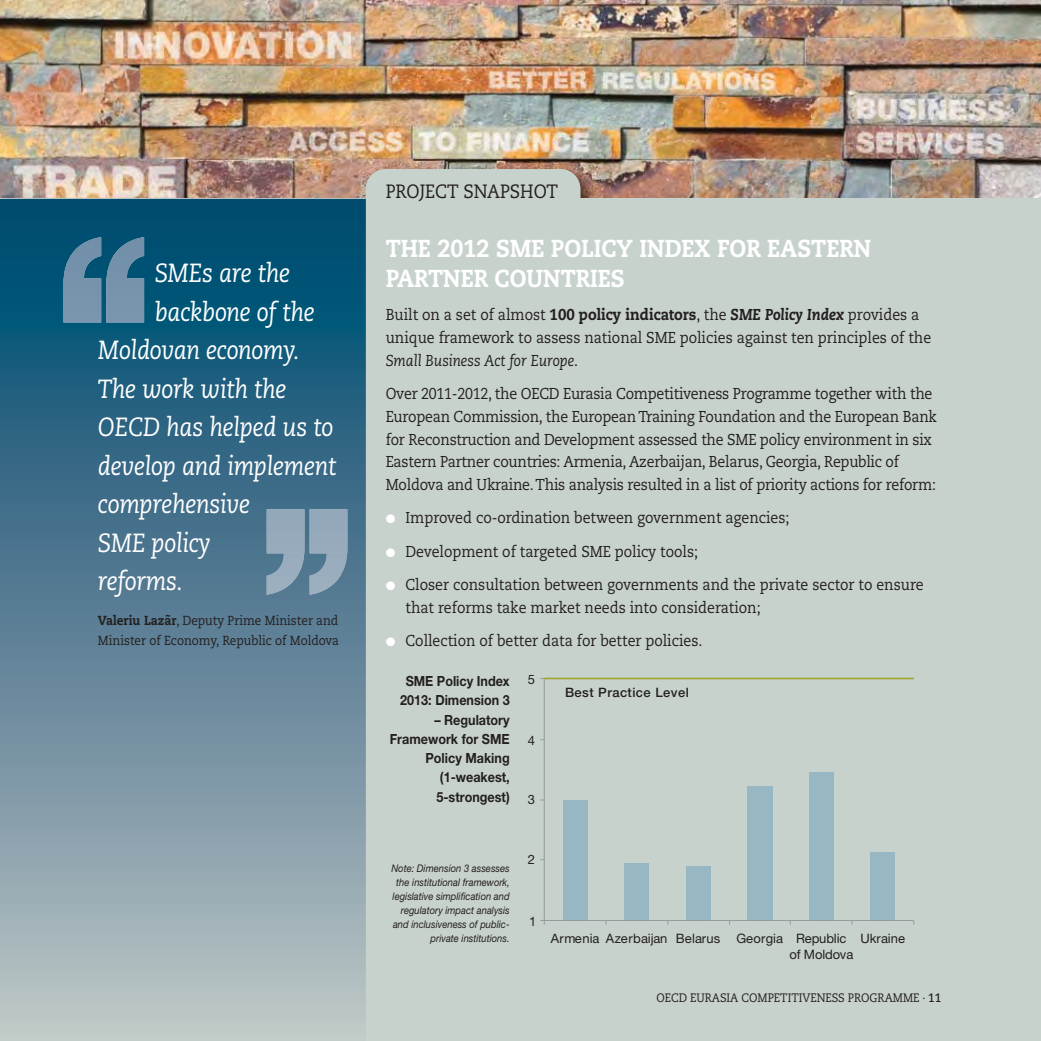
<style>
.page{position:relative;width:1041px;height:1041px;background:#fff}
.page>*{position:absolute;margin:0;border:0;box-sizing:border-box;transform-origin:0 0}
.t1{font:italic 26.25px "Caecilia";letter-spacing:-.01em;color:#fff;scale:.9 1}
.t2{font:800 24.5px/29.8px "Caecilia";color:#fff;scale:.9 1}
.t3{font:19.25px "Caecilia";color:#231f20;scale:.9 1}
.t4{font:15.75px/22.8px "Caecilia";letter-spacing:-.015em;color:#231f20;scale:.9 1}
.t5{font:700 14px/19.2px "Helvetica Neue LT Pro";color:#231f20;text-align:center;scale:.9 1}
.t6{font:13.12px/19.2px "Caecilia";color:#231f20;scale:.9 1}
.t7{font:12.95px/15.6px "Helvetica Neue LT Pro";letter-spacing:-.01em;color:#231f20}
.t8{font:500 12.95px "Helvetica Neue LT Pro";letter-spacing:.035em;color:#231f20}
.t9{font:12.95px "Helvetica Neue LT Pro";letter-spacing:.025em;color:#231f20}
.t10{font:12.25px "Caecilia";color:#231f20;scale:.9 1}
.t11{font:italic 10.5px/14px "Helvetica Neue LT Pro";color:#231f20;text-align:right;scale:.9 1}
.s1{font-weight:800}
.s2{font-weight:800;font-style:italic}
.s3{font-style:italic}
.s4{color:#fff}
.s5{font-weight:700}
</style>
<div class="page">
<img style="left:0;top:0;width:1041px;height:199px">
<img style="left:358px;top:161px;width:245px;height:38px">
<div style="left:366px;top:169px;width:214px;height:76px;background:#c8d2cc;border-radius:20px"></div>
<div style="left:0;top:199px;width:1041px;height:842px;background:#c8d2cc"></div>
<img style="left:0;top:199px;width:366px;height:824px">
<img style="left:63px;top:237px;width:38px;height:86px">
<img style="left:106px;top:237px;width:38px;height:86px">
<div style="left:871px;top:852px;width:24px;height:69px;background:#97b7c3"></div>
<div style="left:809px;top:773px;width:24px;height:148px;background:#97b7c3"></div>
<div style="left:747px;top:786px;width:26px;height:135px;background:#97b7c3"></div>
<div style="left:686px;top:866px;width:25px;height:55px;background:#97b7c3"></div>
<div style="left:625px;top:863px;width:24px;height:58px;background:#97b7c3"></div>
<div style="left:563px;top:800px;width:24px;height:121px;background:#97b7c3"></div>
<hr style="left:544px;top:678px;width:1px;height:242px;background:#989a9d">
<hr style="left:540px;top:920px;width:374px;height:1px;background:#989a9d">
<hr style="left:544px;top:678px;width:370px;height:1px;background:#9da32b">
<img style="left:310px;top:509px;width:37px;height:86px">
<img style="left:267px;top:509px;width:37px;height:86px">
<h1 class="t1" style="left:155px;top:262px;width:152px">SMEs are the</h1>
<h1 class="t1" style="left:155px;top:301px;width:179px">backbone of the</h1>
<h1 class="t1" style="left:98px;top:339px;width:225px">Moldovan economy.</h1>
<h1 class="t1" style="left:98px;top:378px;width:211px">The work with the</h1>
<h1 class="t1" style="left:98px;top:416px;width:263px">OECD has helped us to</h1>
<h1 class="t1" style="left:98px;top:455px;width:266px">develop and implement</h1>
<h1 class="t1" style="left:98px;top:493px;width:171px">comprehensive</h1>
<h1 class="t1" style="left:98px;top:532px;width:127px">SME policy</h1>
<h1 class="t1" style="left:98px;top:570px;width:96px">reforms.</h1>
<p class="t6" style="left:98px;top:612px;width:269px"><span class="s1">Valeriu Lazãr</span>, Deputy Prime Minister and<br>Minister of Economy, Republic of Moldova</p>
<p class="t3" style="left:386px;top:183px;width:193px">PROJECT SNAPSHOT</p>
<h2 class="t2" style="left:386px;top:236px;width:541px">THE 2012 SME POLICY INDEX FOR EASTERN<br>PARTNER COUNTRIES</h2>
<p class="t4" style="left:386px;top:305px;width:608px">Built on a set of almost <span class="s1">100 policy indicators</span>, the <span class="s2">SME Policy Index</span> provides a unique framework to assess national SME policies against ten principles of the<br><span class="s3">Small Business Act for Europe</span>.</p>
<p class="t4" style="left:386px;top:384px;width:614px">Over 2011-2012, the OECD Eurasia Competitiveness Programme together with the European Commission, the European Training Foundation and the European Bank for Reconstruction and Development assessed the SME policy environment in six Eastern Partner countries: Armenia, Azerbaijan, Belarus, Georgia, Republic of Moldova and Ukraine. This analysis resulted in a list of priority actions for reform:</p>
<p class="t4" style="left:386px;top:508px;width:450px"><span class="s4">●</span> Improved co-ordination between government agencies;</p>
<p class="t4" style="left:386px;top:541px;width:349px"><span class="s4">●</span> Development of targeted SME policy tools;</p>
<p class="t4" style="left:406px;top:574px;width:577px;text-indent:-20px"><span class="s4">●</span> Closer consultation between governments and the private sector to ensure that reforms take market needs into consideration;</p>
<p class="t4" style="left:386px;top:630px;width:353px"><span class="s4">●</span> Collection of better data for better policies.</p>
<p class="t5" style="left:400px;top:673px;width:123px">SME Policy Index<br>2013: Dimension 3</p>
<p class="t5" style="left:390px;top:711px;width:135px;text-align:right">– Regulatory<br>Framework for SME<br>Policy Making (1-weakest,<br>5-strongest)</p>
<p class="t7" style="left:528px;top:674px;width:9px">5</p>
<p class="t7" style="left:528px;top:734px;width:9px">4</p>
<p class="t7" style="left:528px;top:794px;width:9px">3</p>
<p class="t8" style="left:565px;top:688px;width:125px">Best Practice Level</p>
<p class="t11" style="left:391px;top:863px;width:133px">Note: Dimension 3 assesses the institutional framework, legislative simplification and regulatory impact analysis and inclusiveness of public&shy;private institutions.</p>
<p class="t7" style="left:528px;top:853px;width:9px">2</p>
<p class="t7" style="left:529px;top:915px;width:9px">1</p>
<p class="t7" style="left:789px;top:933px;width:65px;text-indent:-183px">Azerbaijan Belarus Georgia Republic of Moldova</p>
<p class="t7" style="left:861px;top:933px;width:46px">Ukraine</p>
<p class="t9" style="left:551px;top:934px;width:50px">Armenia</p>
<p class="t10" style="left:656px;top:993px;width:318px">OECD EURASIA COMPETITIVENESS PROGRAMME . <span class="s5">11</span></p>
</div>
